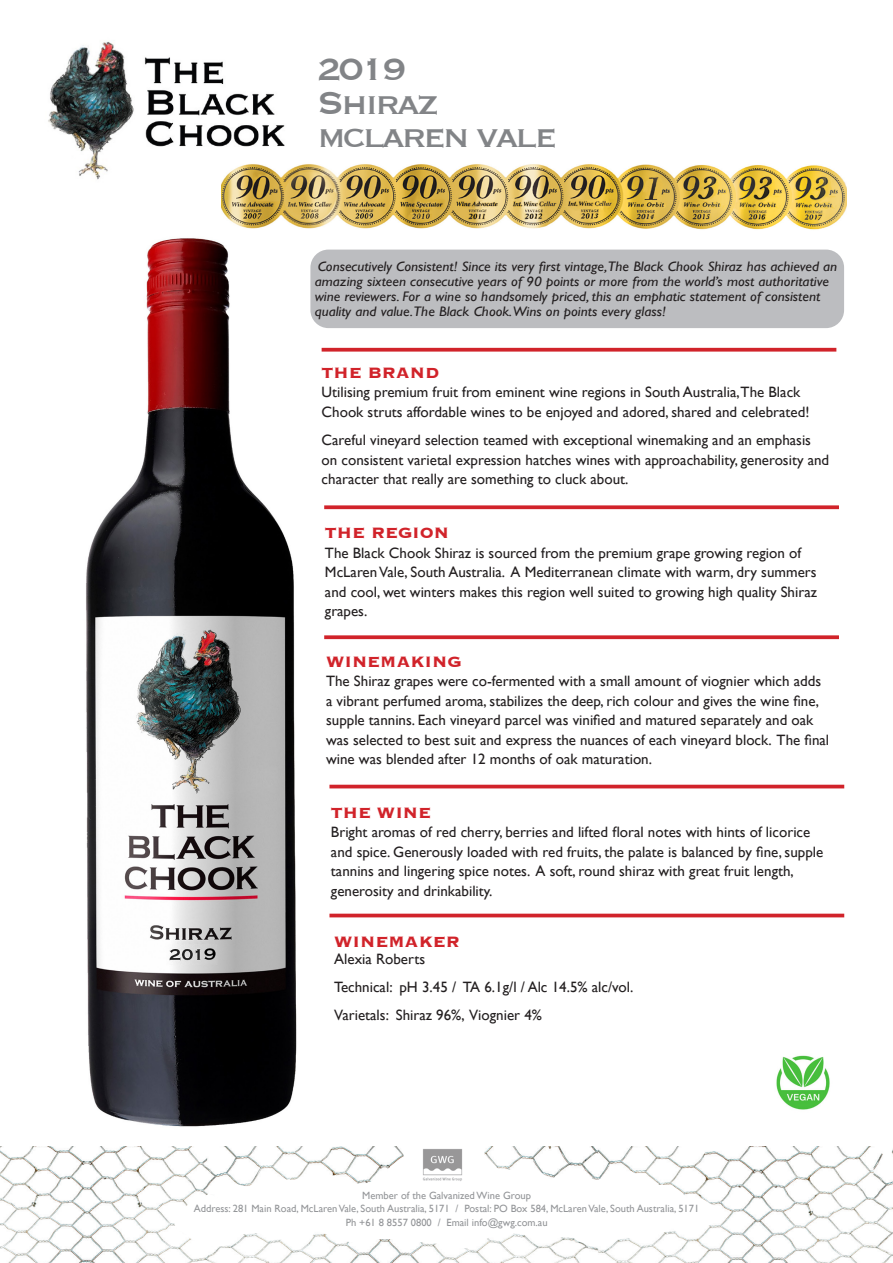
<style>
.page{position:relative;width:893px;height:1263px;background:#fff}
.page>*{position:absolute;margin:0;border:0;box-sizing:border-box;transform-origin:0 0}
.t1{font:40.5px "Copperplate";letter-spacing:-.075em;color:#828487}
.t2{font:700 19.5px "Copperplate";color:#d1232a}
.t3{font:15px/19.5px "Gill Sans";color:#231f20}
.t4{font:italic 13.8px/15px "Gill Sans";color:#231f20;scale:1.09 1}
.t5{font:10.5px/13.5px "Gill Sans";color:#939598;text-align:center}
</style>
<div class="page">
<img style="left:0;top:1147px;width:893px;height:116px">
<svg style="left:174px;top:1146px;width:540px;height:104px"></svg>
<img style="left:422px;top:1147px;width:41px;height:35px">
<img style="left:86px;top:238px;width:211px;height:889px">
<img style="left:48px;top:41px;width:237px;height:139px">
<svg style="left:324px;top:505px;width:515px;height:4px;background:#d5383f"></svg>
<svg style="left:322px;top:348px;width:514px;height:4px;background:#d5393f"></svg>
<hr style="left:329px;top:785px;width:515px;height:3px;background:#d1232a">
<svg style="left:324px;top:635px;width:515px;height:4px;background:#d5373d"></svg>
<hr style="left:329px;top:914px;width:515px;height:3px;background:#d1232a">
<img style="left:221px;top:163px;width:626px;height:67px">
<div style="left:310px;top:250px;width:534px;height:78px;background:#bcbdc0;border-radius:18px"></div>
<img style="left:776px;top:1055px;width:54px;height:55px">
<p class="t1" style="left:317px;top:43px;width:91px">2019</p>
<p class="t1" style="left:317px;top:76px;width:124px">Shiraz</p>
<p class="t1" style="left:317px;top:109px;width:242px">mclaren vale</p>
<p class="t4" style="left:315px;top:259px;width:481px">Consecutively Consistent! Since its very first vintage,The Black Chook Shiraz has achieved an amazing sixteen consecutive years of 90 points or more from the world’s most authoritative wine reviewers. For a wine so handsomely priced, this an emphatic statement of consistent quality and value.The Black Chook.Wins on points every glass!</p>
<p class="t2" style="left:322px;top:360px;width:119px">THE BRAND</p>
<p class="t3" style="left:322px;top:382px;width:489px">Utilising premium fruit from eminent wine regions in South Australia,The Black<br>Chook struts affordable wines to be enjoyed and adored, shared and celebrated!</p>
<p class="t3" style="left:322px;top:430px;width:509px">Careful vineyard selection teamed with exceptional winemaking and an emphasis on consistent varietal expression hatches wines with approachability, generosity and character that really are something to cluck about.</p>
<p class="t2" style="left:325px;top:520px;width:126px">THE REGION</p>
<p class="t3" style="left:325px;top:542px;width:494px">The Black Chook Shiraz is sourced from the premium grape growing region of McLaren Vale, South Australia. A Mediterranean climate with warm, dry summers and cool, wet winters makes this region well suited to growing high quality Shiraz grapes.</p>
<p class="t2" style="left:326px;top:649px;width:137px">WINEMAKING</p>
<p class="t3" style="left:326px;top:671px;width:505px">The Shiraz grapes were co-fermented with a small amount of viognier which adds a vibrant perfumed aroma, stabilizes the deep, rich colour and gives the wine fine, supple tannins. Each vineyard parcel was vinified and matured separately and oak was selected to best suit and express the nuances of each vineyard block. The final wine was blended after 12 months of oak maturation.</p>
<p class="t2" style="left:331px;top:800px;width:102px">THE WINE</p>
<p class="t3" style="left:331px;top:822px;width:494px">Bright aromas of red cherry, berries and lifted floral notes with hints of licorice and spice. Generously loaded with red fruits, the palate is balanced by fine, supple tannins and lingering spice notes. A soft, round shiraz with great fruit length, generosity and drinkability.</p>
<p class="t2" style="left:334px;top:929px;width:127px">WINEMAKER</p>
<p class="t3" style="left:334px;top:949px;width:92px">Alexia Roberts</p>
<p class="t3" style="left:334px;top:977px;width:301px">Technical: pH 3.45 / TA 6.1g/l / Alc 14.5% alc/vol.</p>
<p class="t3" style="left:334px;top:1005px;width:209px">Varietals: Shiraz 96%, Viognier 4%</p>
<p class="t5" style="left:194px;top:1188px;width:507px">Member of the Galvanized Wine Group<br>Address: 281 Main Road, McLaren Vale, South Australia, 5171 / Postal: PO Box 584, McLaren Vale, South Australia, 5171</p>
<p class="t5" style="left:346px;top:1215px;width:203px">Ph +61 8 8557 0800 / Email info@gwg.com.au</p>
</div>
